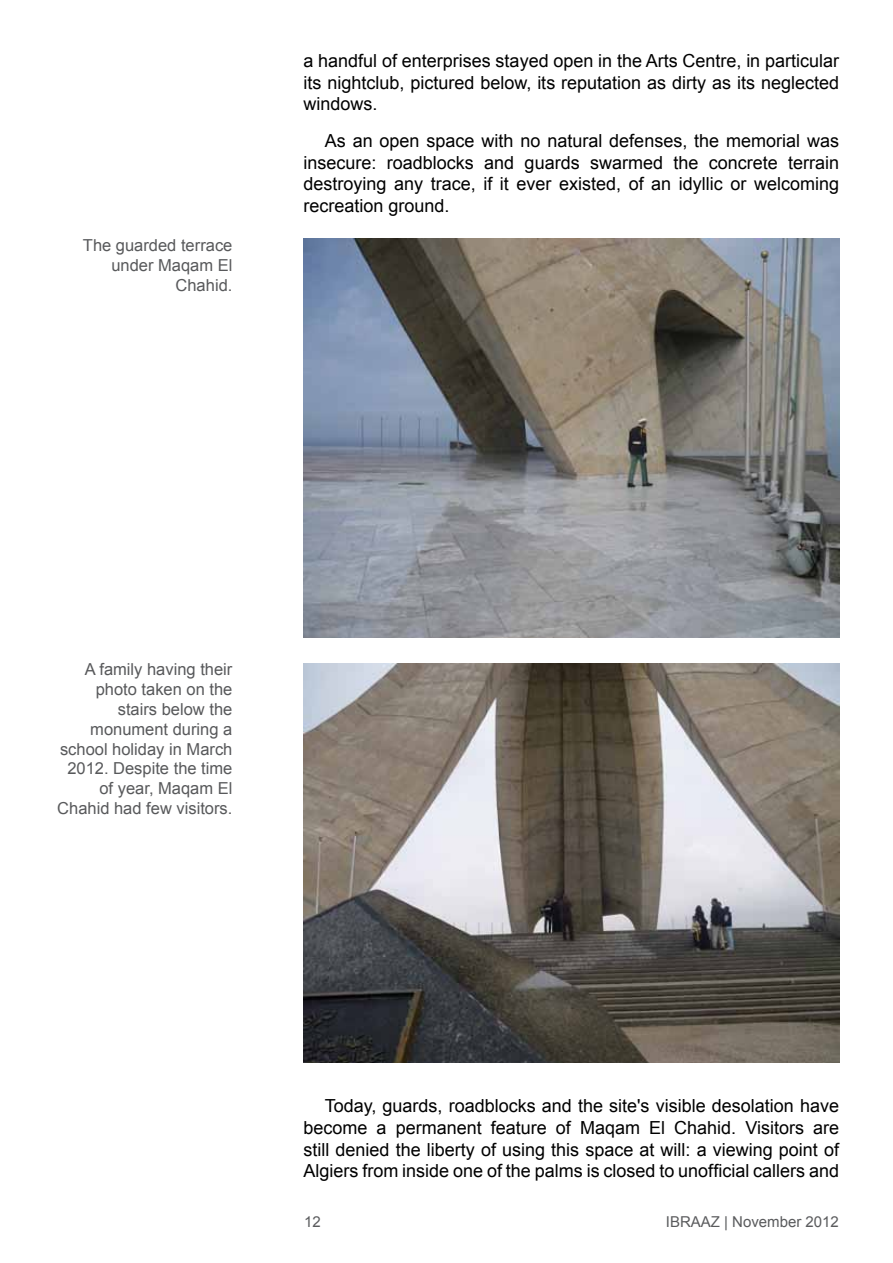
<style>
.page{position:relative;width:893px;height:1263px;background:#fff}
.page>*{position:absolute;margin:0;border:0;box-sizing:border-box;transform-origin:0 0}
.t1{font:18px/21.6px "Arial";color:#000;text-align:justify}
.t2{font:16.5px/19.8px "Arial";color:#58595b;text-align:right}
.t3{font:15px "Arial";color:#5a5b5d}
</style>
<div class="page">
<img style="left:304px;top:239px;width:535px;height:399px">
<img style="left:304px;top:663px;width:535px;height:399px">
<p class="t2" style="left:83px;top:235px;width:151px">The guarded terrace under Maqam El<br>Chahid.</p>
<p class="t1" style="left:303px;top:50px;width:537px">a handful of enterprises stayed open in the Arts Centre, in particular its nightclub, pictured below, its reputation as dirty as its neglected windows.</p>
<p class="t1" style="left:303px;top:130px;width:537px;text-indent:21px">As an open space with no natural defenses, the memorial was insecure: roadblocks and guards swarmed the concrete terrain destroying any trace, if it ever existed, of an idyllic or welcoming recreation ground.</p>
<p class="t2" style="left:57px;top:660px;width:177px">A family having their photo taken on the stairs below the monument during a school holiday in March<br>2012. Despite the time of year, Maqam El<br>Chahid had few visitors.</p>
<p class="t1" style="left:303px;top:1095px;width:537px;text-indent:21px">Today, guards, roadblocks and the site's visible desolation have become a permanent feature of Maqam El Chahid. Visitors are still denied the liberty of using this space at will: a viewing point of Algiers from inside one of the palms is closed to unofficial callers and</p>
<p class="t3" style="left:304px;top:1213px;width:18px">12</p>
<p class="t3" style="left:666px;top:1213px;width:175px">IBRAAZ | November 2012</p>
</div>
